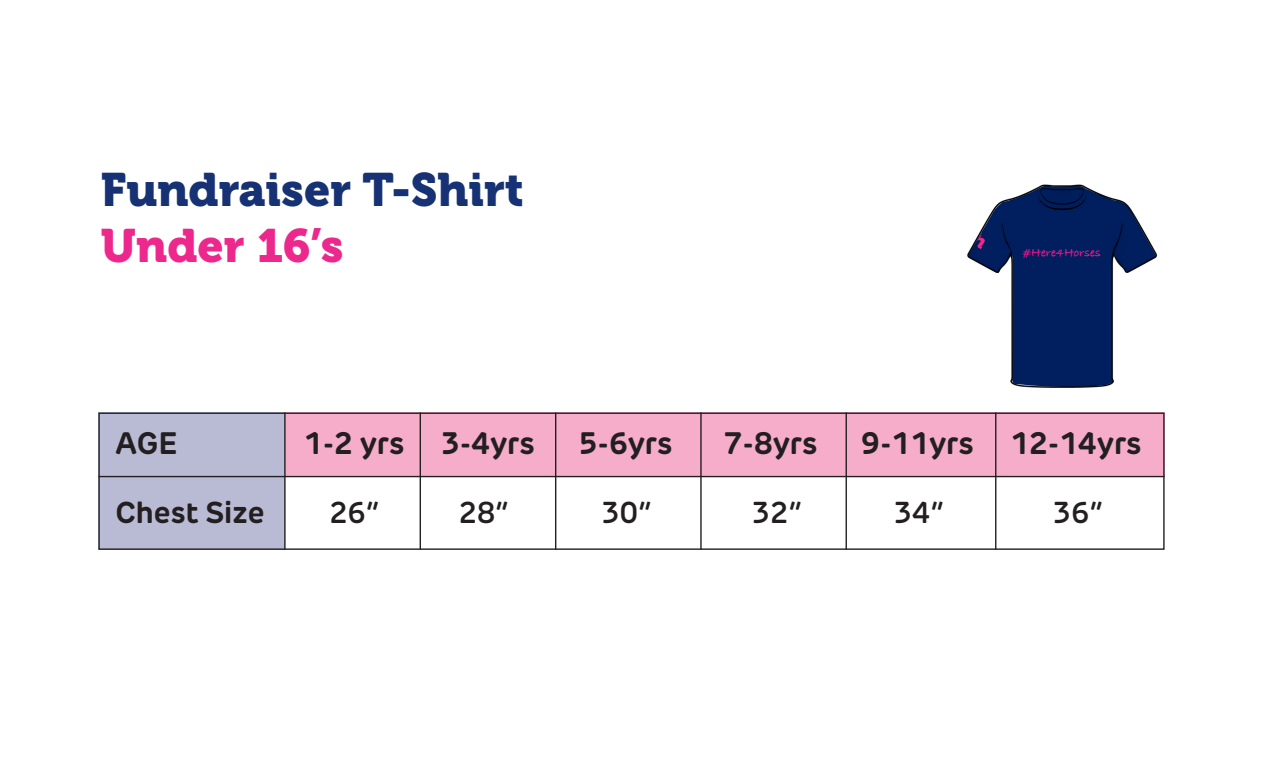
<style>
.page{position:relative;width:1263px;height:766px;background:#fff}
.page>*{position:absolute;margin:0;border:0;box-sizing:border-box;transform-origin:0 0}
.t1{font:46.5px "Museo 900";color:#163274}
.t2{font:46.5px "Museo 900";color:#ed288d}
.t3{font:700 30.75px "New Rubrik Edge";letter-spacing:-.01em;color:#231f20}
.t4{font:600 29.85px "New Rubrik Edge";color:#231f20}
.t5{font:700 29.85px "New Rubrik Edge";color:#231f20}
.t6{font:700 12.6px "Bradley Hand ITCTT";letter-spacing:.01em;color:#ed178c}
</style>
<div class="page">
<div style="left:98px;top:412px;width:187px;height:137px;background:#b9bbd4"></div>
<div style="left:286px;top:412px;width:878px;height:63px;background:#f5adca"></div>
<div style="left:98px;top:412px;width:1066px;height:137px;border:1px solid #231f20"></div>
<hr style="left:98px;top:475px;width:1066px;height:2px;background:#231f20">
<hr style="left:284px;top:412px;width:2px;height:137px;background:#231f20">
<hr style="left:420px;top:412px;width:1px;height:137px;background:#231f20">
<hr style="left:555px;top:412px;width:1px;height:137px;background:#231f20">
<hr style="left:700px;top:412px;width:2px;height:137px;background:#231f20">
<hr style="left:845px;top:412px;width:2px;height:137px;background:#231f20">
<hr style="left:995px;top:412px;width:1px;height:137px;background:#231f20">
<svg style="left:968px;top:185px;width:188px;height:203px"></svg>
<p class="t1" style="left:101px;top:163px;width:424px">Fundraiser T-Shirt</p>
<p class="t2" style="left:101px;top:219px;width:244px">Under 16’s</p>
<p class="t6" style="left:1023px;top:242px;width:79px">#Here4Horses</p>
<p class="t3" style="left:116px;top:424px;width:63px">AGE</p>
<p class="t3" style="left:304px;top:424px;width:232px">1-2 yrs 3-4yrs</p>
<p class="t3" style="left:579px;top:424px;width:95px">5-6yrs</p>
<p class="t3" style="left:724px;top:424px;width:95px">7-8yrs</p>
<p class="t3" style="left:861px;top:424px;width:282px">9-11yrs 12-14yrs</p>
<p class="t5" style="left:116px;top:493px;width:150px">Chest Size</p>
<p class="t4" style="left:329px;top:494px;width:51px">26”</p>
<p class="t4" style="left:459px;top:494px;width:51px">28”</p>
<p class="t4" style="left:602px;top:494px;width:51px">30”</p>
<p class="t4" style="left:752px;top:494px;width:51px">32”</p>
<p class="t4" style="left:894px;top:494px;width:51px">34”</p>
<p class="t4" style="left:1053px;top:494px;width:51px">36”</p>
</div>
